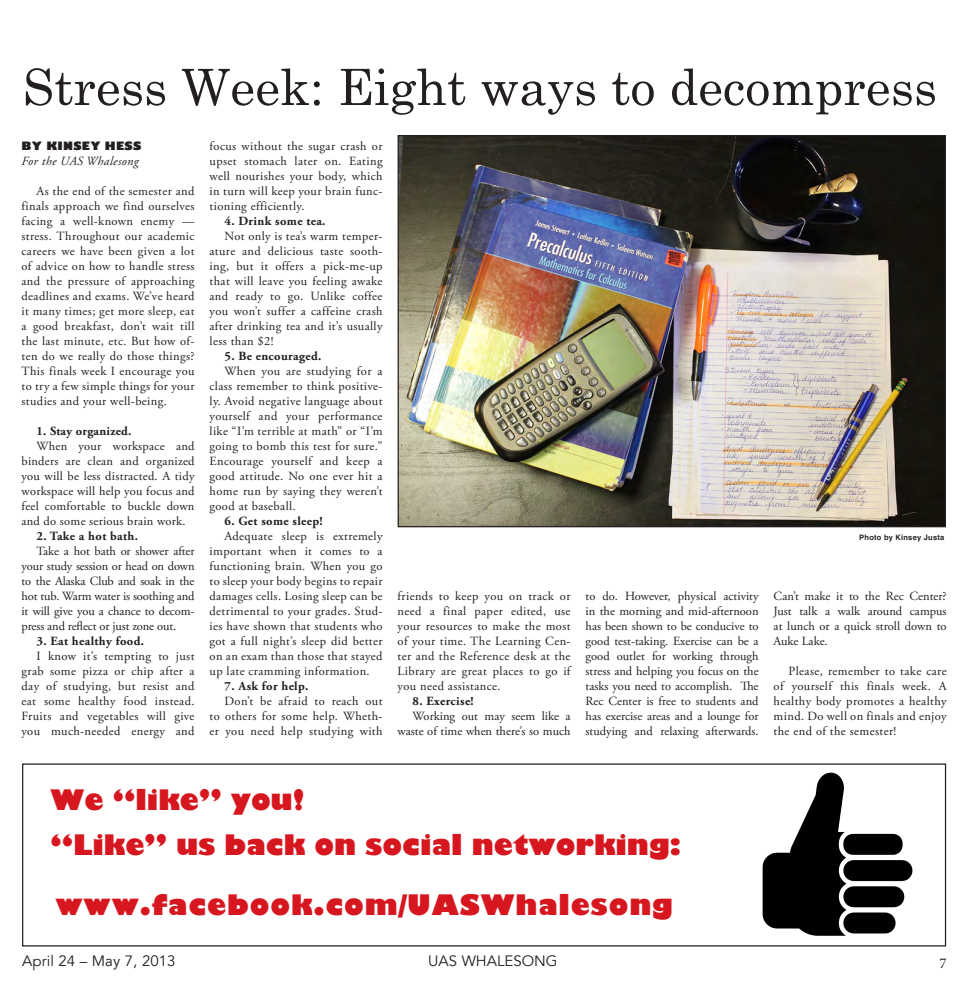
<style>
.page{position:relative;width:968px;height:990px;background:#fff}
.page>*{position:absolute;margin:0;border:0;box-sizing:border-box;transform-origin:0 0}
.Body_Text{font:50px "Century Schoolbook";color:#231f20}
.Body_Text-2{font:800 27.5px "Gill Sans";color:#d7171f}
.Body_Text-3{font:800 27.5px "Gill Sans";letter-spacing:.03em;color:#d7171f}
.t1{font:15px "Avenir LT Std";color:#231f20}
.t2{font:15px "Minion Pro";color:#231f20}
.Body_Text-4{font:12.5px/15px "Adobe Garamond Pro";letter-spacing:.03em;color:#231f20;text-align:justify}
.Body_Text-5{font:700 12.5px "Adobe Garamond Pro";letter-spacing:.03em;color:#231f20}
.Body_Text-6{font:12.5px/15px "Adobe Garamond Pro";color:#231f20;text-align:right}
.Body_Text-7{font:italic 12.5px "Adobe Garamond Pro";letter-spacing:.03em;color:#231f20}
.Body_Text-8{font:800 11.25px "Gill Sans";letter-spacing:.03em;color:#231f20}
.Body_Text-9{font:700 7.5px "Helvetica";letter-spacing:.03em;color:#231f20}
</style>
<div class="page">
<img style="left:399px;top:137px;width:544px;height:388px">
<img style="left:762px;top:773px;width:151px;height:163px">
<p class="Body_Text" style="left:23px;top:56px;width:915px">Stress Week: Eight ways to decompress</p>
<p class="Body_Text-8" style="left:22px;top:139px;width:121px">BY KINSEY HESS</p>
<p class="Body_Text-7" style="left:22px;top:154px;width:118px">For the UAS Whalesong</p>
<p class="Body_Text-4" style="left:22px;top:184px;width:174px;text-indent:15px">As the end of the semester and finals approach we find ourselves facing a well-known enemy — stress. Throughout our academic careers we have been given a lot of advice on how to handle stress and the pressure of approaching deadlines and exams. We’ve heard it many times; get more sleep, eat a good breakfast, don’t wait till the last minute, etc. But how of&shy;ten do we really do those things?<br>This finals week I encourage you to try a few simple things for your studies and your well-being.</p>
<p class="Body_Text-5" style="left:37px;top:424px;width:96px">1. Stay organized.</p>
<p class="Body_Text-4" style="left:22px;top:439px;width:174px;text-indent:15px">When your workspace and binders are clean and organized you will be less distracted. A tidy workspace will help you focus and feel comfortable to buckle down and do some serious brain work.</p>
<p class="Body_Text-5" style="left:37px;top:529px;width:103px">2. Take a hot bath.</p>
<p class="Body_Text-4" style="left:22px;top:544px;width:174px;text-indent:15px">Take a hot bath or shower after your study session or head on down to the Alaska Club and soak in the hot tub. Warm water is soothing and it will give you a chance to decom&shy;press and reflect or just zone out.</p>
<p class="Body_Text-5" style="left:37px;top:634px;width:109px">3. Eat healthy food.</p>
<p class="Body_Text-4" style="left:22px;top:649px;width:174px;text-indent:15px">I know it’s tempting to just grab some pizza or chip after a day of studying, but resist and eat some healthy food instead.<br>Fruits and vegetables will give you much-needed energy and</p>
<p class="Body_Text-4" style="left:209px;top:139px;width:174px">focus without the sugar crash or upset stomach later on. Eating well nourishes your body, which in turn will keep your brain func&shy;tioning efficiently.</p>
<p class="Body_Text-5" style="left:224px;top:214px;width:102px">4. Drink some tea.</p>
<p class="Body_Text-4" style="left:209px;top:229px;width:174px;text-indent:15px">Not only is tea’s warm temper&shy;ature and delicious taste sooth&shy;ing, but it offers a pick-me-up that will leave you feeling awake and ready to go. Unlike coffee you won’t suffer a caffeine crash after drinking tea and it’s usually less than $2!</p>
<p class="Body_Text-5" style="left:224px;top:349px;width:98px">5. Be encouraged.</p>
<p class="Body_Text-4" style="left:209px;top:364px;width:174px;text-indent:15px">When you are studying for a class remember to think positive&shy;ly. Avoid negative language about yourself and your performance like “I’m terrible at math” or “I’m going to bomb this test for sure.” Encourage yourself and keep a good attitude. No one ever hit a home run by saying they weren’t good at baseball.</p>
<p class="Body_Text-5" style="left:224px;top:514px;width:100px">6. Get some sleep!</p>
<p class="Body_Text-4" style="left:209px;top:529px;width:174px;text-indent:15px">Adequate sleep is extremely important when it comes to a functioning brain. When you go to sleep your body begins to repair damages cells. Losing sleep can be detrimental to your grades. Stud&shy;ies have shown that students who got a full night’s sleep did better on an exam than those that stayed up late cramming information.</p>
<p class="Body_Text-5" style="left:224px;top:679px;width:85px">7. Ask for help.</p>
<p class="Body_Text-4" style="left:209px;top:694px;width:174px;text-indent:15px">Don’t be afraid to reach out to others for some help. Wheth&shy;er you need help studying with</p>
<p class="Body_Text-9" style="left:859px;top:531px;width:86px">Photo by Kinsey Justa</p>
<p class="Body_Text-4" style="left:397px;top:589px;width:174px">friends to keep you on track or need a final paper edited, use your resources to make the most of your time. The Learning Cen&shy;ter and the Reference desk at the Library are great places to go if you need assistance.</p>
<p class="Body_Text-5" style="left:412px;top:694px;width:63px">8. Exercise!</p>
<p class="Body_Text-6" style="left:397px;top:709px;width:174px">Working out may seem like a waste of time when there’s so much</p>
<p class="Body_Text-4" style="left:585px;top:589px;width:174px">to do. However, physical activity in the morning and mid-afternoon has been shown to be conducive to good test-taking. Exercise can be a good outlet for working through stress and helping you focus on the tasks you need to accomplish. The Rec Center is free to students and has exercise areas and a lounge for studying and relaxing afterwards.</p>
<p class="Body_Text-4" style="left:773px;top:589px;width:174px">Can’t make it to the Rec Center?<br>Just talk a walk around campus at lunch or a quick stroll down to Auke Lake.</p>
<p class="Body_Text-4" style="left:773px;top:664px;width:174px;text-indent:15px">Please, remember to take care of yourself this finals week. A healthy body promotes a healthy mind. Do well on finals and enjoy the end of the semester!</p>
<p class="Body_Text-2" style="left:51px;top:783px;width:255px">We “like” you!</p>
<p class="Body_Text-2" style="left:51px;top:828px;width:632px">“Like” us back on social networking:</p>
<p class="Body_Text-3" style="left:56px;top:888px;width:619px">www.facebook.com/UASWhalesong</p>
<p class="t1" style="left:22px;top:952px;width:154px">April 24 – May 7, 2013</p>
<p class="t1" style="left:428px;top:952px;width:131px">UAS WHALESONG</p>
<p class="t2" style="left:939px;top:953px;width:9px">7</p>
</div>
